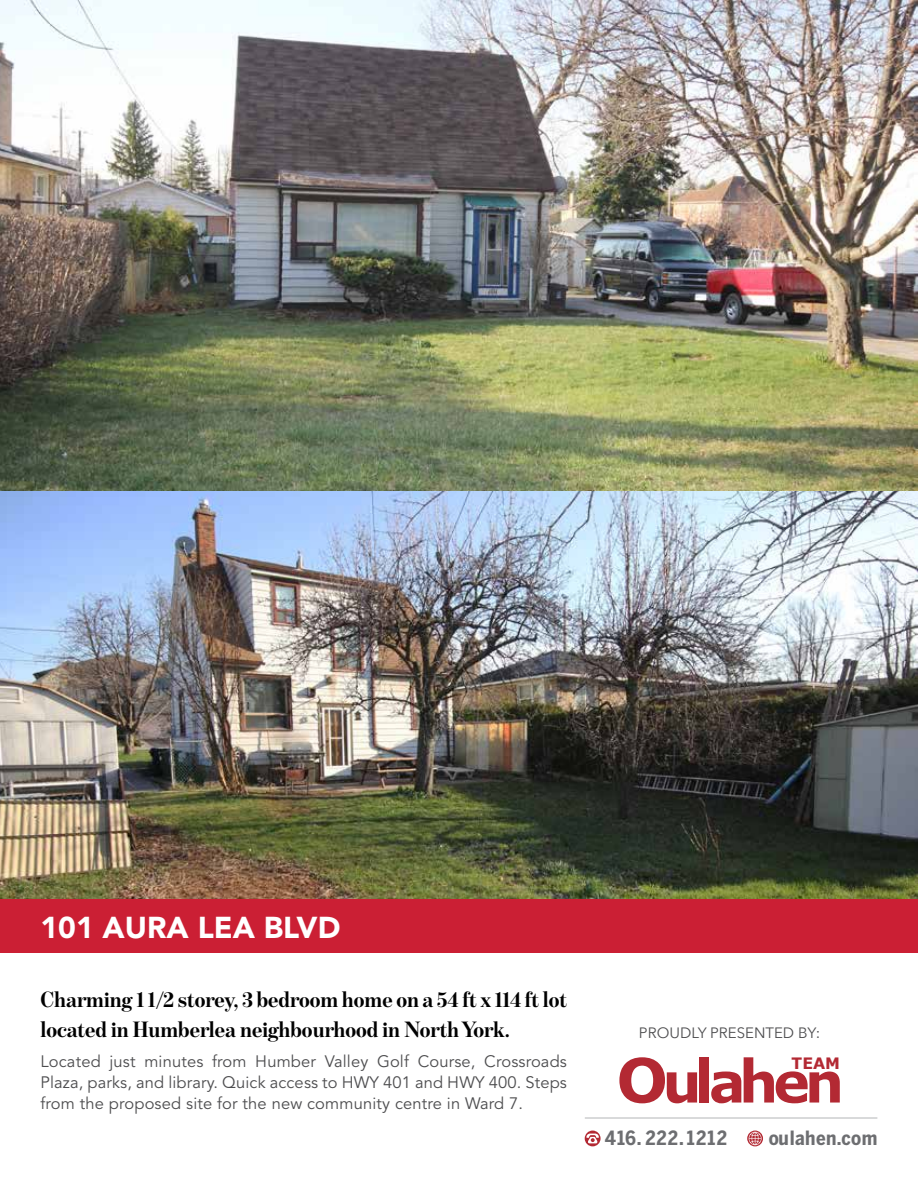
<style>
.page{position:relative;width:918px;height:1188px;background:#fff}
.page>*{position:absolute;margin:0;border:0;box-sizing:border-box;transform-origin:0 0}
.t1{font:900 30px "Avenir LT Std";color:#fff}
.t2{font:700 22.5px/30px "Benton Mod Disp";color:#000}
.t3{font:700 19.5px "Benton Sans Cond";letter-spacing:.05em;color:#6d6e71}
.t4{font:700 19.5px "Benton Sans Cond";letter-spacing:.02em;color:#6d6e71}
.t5{font:16.5px/21px "Avenir LT Std";letter-spacing:.01em;color:#4d4d4f;text-align:justify}
.t6{font:700 15.75px "Verdana";color:#b32933}
.t7{font:15px "Avenir Next";color:#4d4d4f}
</style>
<div class="page">
<img style="left:0;top:0;width:918px;height:900px">
<div style="left:0;top:900px;width:918px;height:53px;background:#cb1f34"></div>
<hr style="left:585px;top:1117px;width:292px;height:2px;background:#bcbec0">
<svg style="left:747px;top:1131px;width:16px;height:15px"></svg>
<svg style="left:749px;top:1132px;width:13px;height:13px"></svg>
<svg style="left:585px;top:1131px;width:16px;height:15px"></svg>
<svg style="left:586px;top:1134px;width:13px;height:9px"></svg>
<svg style="left:619px;top:1057px;width:78px;height:46px"></svg>
<div style="left:700px;top:1057px;width:9px;height:46px;background:#b32933"></div>
<svg style="left:711px;top:1057px;width:129px;height:46px"></svg>
<h1 class="t1" style="left:40px;top:909px;width:301px">101 AURA LEA BLVD</h1>
<h2 class="t2" style="left:40px;top:984px;width:528px">Charming 1 1/2 storey, 3 bedroom home on a 54 ft x 114 ft lot located in Humberlea neighbourhood in North York.</h2>
<p class="t5" style="left:40px;top:1051px;width:528px">Located just minutes from Humber Valley Golf Course, Crossroads Plaza, parks, and library. Quick access to HWY 401 and HWY 400. Steps from the proposed site for the new community centre in Ward 7.</p>
<p class="t7" style="left:639px;top:1020px;width:183px">PROUDLY PRESENTED BY:</p>
<p class="t6" style="left:792px;top:1052px;width:50px">TEAM</p>
<p class="t3" style="left:605px;top:1126px;width:124px">416. 222. 1212</p>
<p class="t4" style="left:769px;top:1126px;width:110px">oulahen.com</p>
</div>
